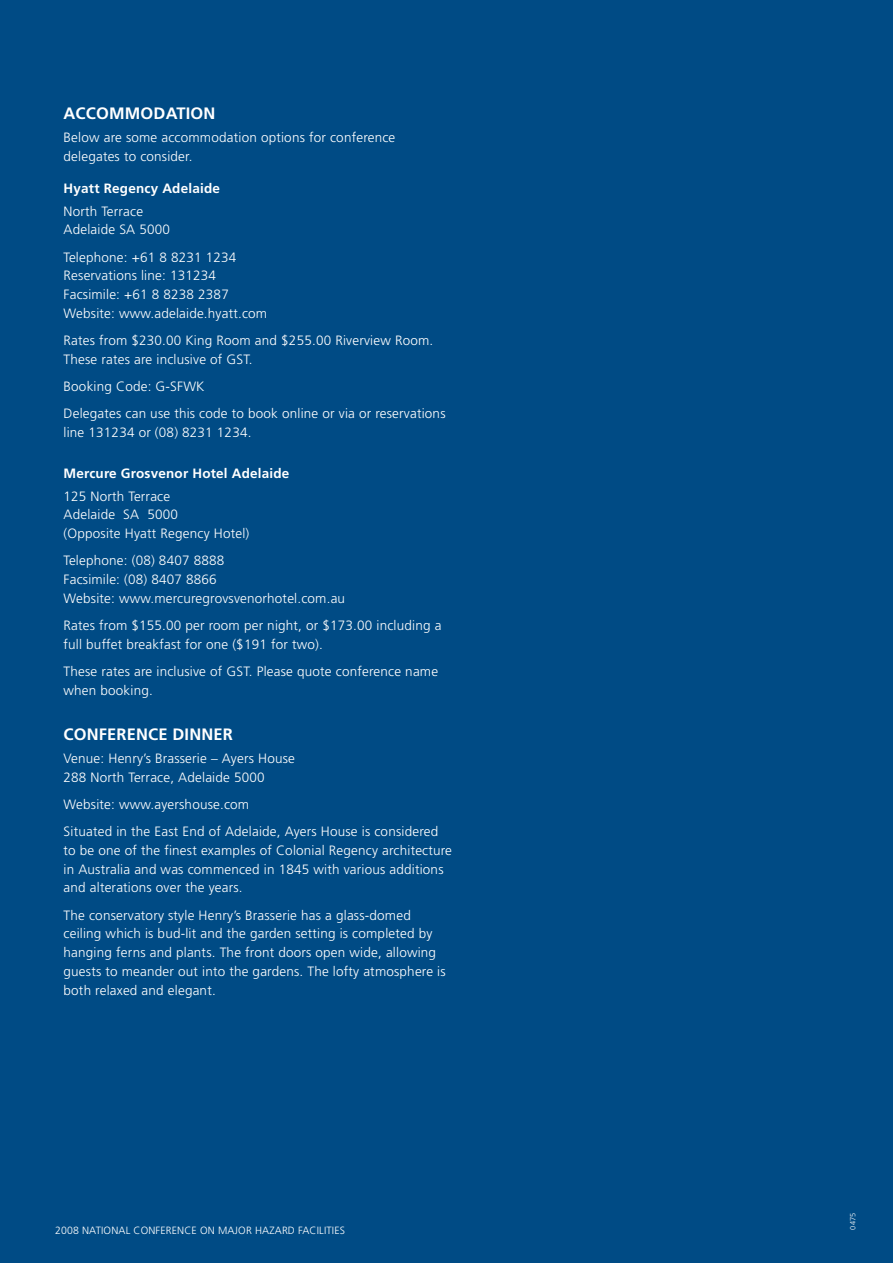
<style>
.page{position:relative;width:893px;height:1263px;background:#fff}
.page>*{position:absolute;margin:0;border:0;box-sizing:border-box;transform-origin:0 0}
.t1{font:700 16.5px "Frutiger";letter-spacing:.01em;color:#fff}
.t2{font:300 13.5px/18.8px "Frutiger";letter-spacing:.015em;color:#fff}
.t3{font:700 13.5px "Frutiger";letter-spacing:.015em;color:#fff}
.t4{font:300 10.5px "Frutiger";letter-spacing:.015em;color:#fff}
.t5{font:300 7.5px "Frutiger";color:#fff}
</style>
<div class="page">
<div style="left:0;top:0;width:892px;height:1263px;background:#004b85"></div>
<p class="t1" style="left:64px;top:106px;width:153px">ACCOMMODATION</p>
<p class="t2" style="left:64px;top:129px;width:333px">Below are some accommodation options for conference delegates to consider.</p>
<p class="t3" style="left:64px;top:182px;width:158px">Hyatt Regency Adelaide</p>
<p class="t2" style="left:64px;top:202px;width:108px">North Terrace<br>Adelaide SA 5000</p>
<p class="t2" style="left:64px;top:249px;width:205px">Telephone: +61 8 8231 1234<br>Reservations line: 131234<br>Facsimile: +61 8 8238 2387<br>Website: www.adelaide.hyatt.com</p>
<p class="t2" style="left:64px;top:332px;width:371px">Rates from $230.00 King Room and $255.00 Riverview Room.<br>These rates are inclusive of GST.</p>
<p class="t2" style="left:64px;top:374px;width:383px;line-height:27.3px">Booking Code: G-SFWK<br>Delegates can use this code to book online or via or reservations</p>
<p class="t2" style="left:64px;top:424px;width:189px">line 131234 or (08) 8231 1234.</p>
<p class="t3" style="left:64px;top:467px;width:227px">Mercure Grosvenor Hotel Adelaide</p>
<p class="t2" style="left:64px;top:488px;width:187px">125 North Terrace<br>Adelaide SA 5000<br>(Opposite Hyatt Regency Hotel)</p>
<p class="t2" style="left:64px;top:552px;width:283px">Telephone: (08) 8407 8888<br>Facsimile: (08) 8407 8866<br>Website: www.mercuregrovsvenorhotel.com.au</p>
<p class="t2" style="left:64px;top:617px;width:379px">Rates from $155.00 per room per night, or $173.00 including a full buffet breakfast for one ($191 for two).</p>
<p class="t2" style="left:64px;top:663px;width:376px">These rates are inclusive of GST. Please quote conference name when booking.</p>
<p class="t1" style="left:64px;top:727px;width:171px">CONFERENCE DINNER</p>
<p class="t2" style="left:64px;top:750px;width:233px">Venue: Henry’s Brasserie – Ayers House<br>288 North Terrace, Adelaide 5000</p>
<p class="t2" style="left:64px;top:792px;width:376px;line-height:27.3px">Website: www.ayershouse.com<br>Situated in the East End of Adelaide, Ayers House is considered</p>
<p class="t2" style="left:64px;top:842px;width:390px">to be one of the finest examples of Colonial Regency architecture in Australia and was commenced in 1845 with various additions and alterations over the years.</p>
<p class="t2" style="left:64px;top:907px;width:384px">The conservatory style Henry’s Brasserie has a glass-domed ceiling which is bud-lit and the garden setting is completed by hanging ferns and plants. The front doors open wide, allowing guests to meander out into the gardens. The lofty atmosphere is both relaxed and elegant.</p>
<p class="t4" style="left:55px;top:1226px;width:291px">2008 NATIONAL CONFERENCE ON MAJOR HAZARD FACILITIES</p>
<p class="t5" style="left:850px;top:1230px;width:18px;rotate:-90deg">0475</p>
</div>
